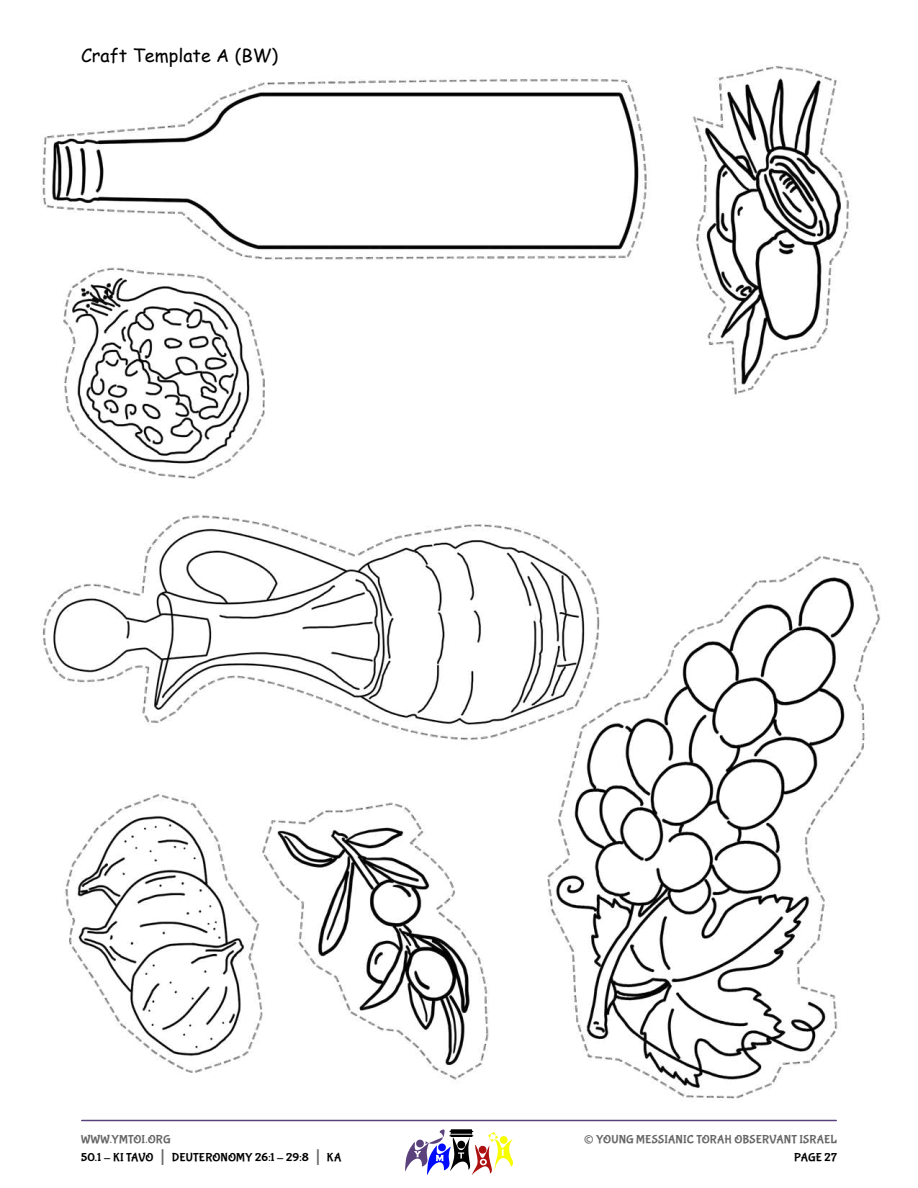
<style>
.page{position:relative;width:918px;height:1188px;background:#fff}
.page>*{position:absolute;margin:0;border:0;box-sizing:border-box;transform-origin:0 0}
.t1{font:27px "Bubblegum Sans";color:#666}
.t2{font:18px "Comic Sans MS";color:#000}
.t3{font:12px/18px "Bubblegum Sans";letter-spacing:.01em;color:#000}
.t4{font:12px "Bubblegum Sans";letter-spacing:.01em;color:#666}
.s1{color:#666}
.s2{font-size:21px;color:#666}
</style>
<div class="page">
<img style="left:41px;top:65px;width:840px;height:1110px">
<h2 class="t2" style="left:81px;top:47px;width:199px">Craft Template A (BW)</h2>
<p class="t3" style="left:81px;top:1130px;width:262px"><span class="s1">WWW.YMTOI.ORG<br></span>50.1 - KI TAVO <span class="s2">|</span> DEUTERONOMY 26:1 - 29:8 <span class="s2">|</span> KA</p>
<h1 class="t1" style="left:584px;top:1122px;width:12px">©</h1>
<p class="t4" style="left:596px;top:1132px;width:242px">YOUNG MESSIANIC TORAH OBSERVANT ISRAEL</p>
<p class="t3" style="left:794px;top:1148px;width:44px">PAGE 27</p>
</div>
